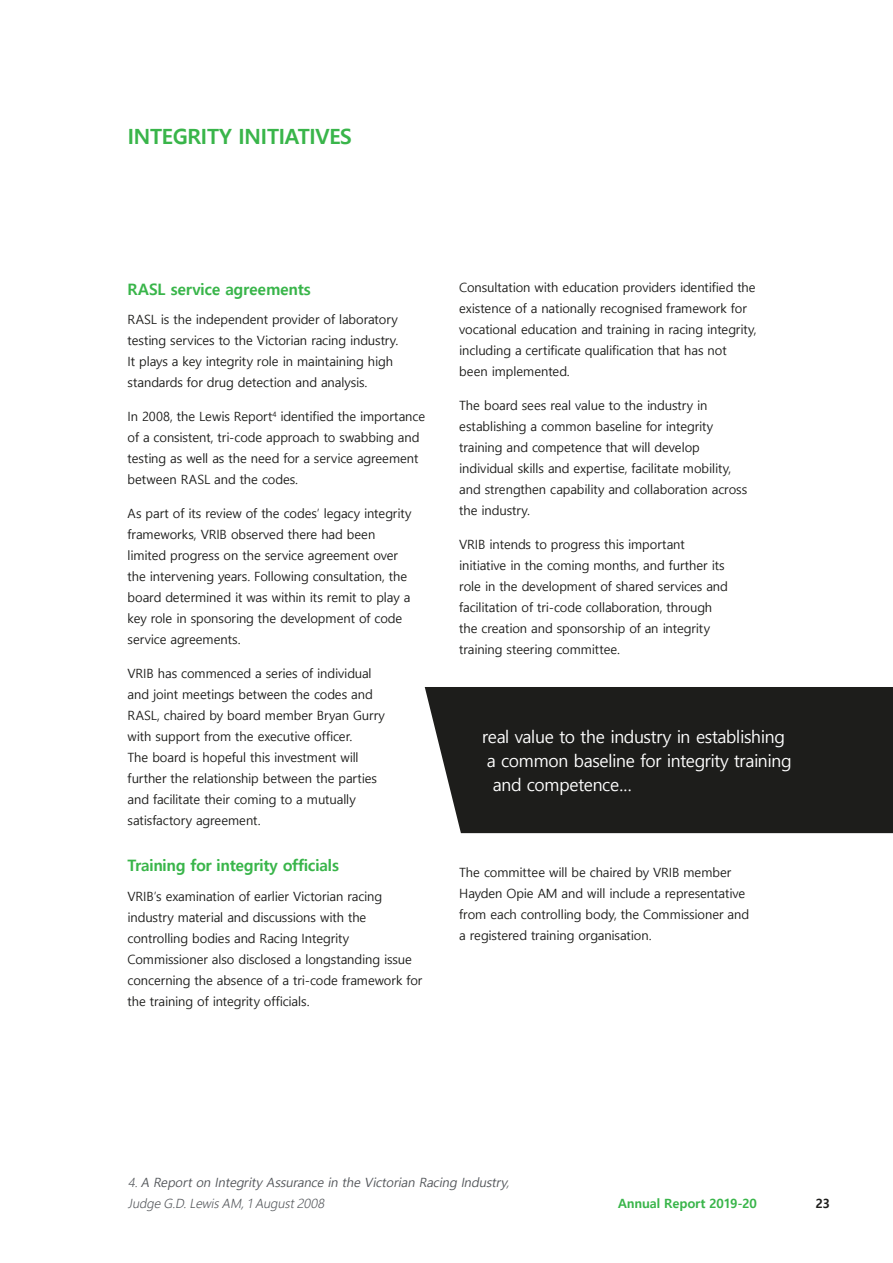
<style>
.page{position:relative;width:893px;height:1263px;background:#fff}
.page>*{position:absolute;margin:0;border:0;box-sizing:border-box;transform-origin:0 0}
.t1{font:700 21px "Malgun Gothic";letter-spacing:-.02em;color:#39b54a}
.t2{font:17.25px "Malgun Gothic";letter-spacing:-.02em;color:#fff}
.t3{font:700 15.75px "Malgun Gothic";letter-spacing:-.015em;color:#39b54a}
.t4{font:12.75px/21px "Malgun Gothic";letter-spacing:-.01em;color:#1d1d1b}
.t5{font:italic 12.75px/21px "Malgun Gothic";color:#53565a}
.t6{font:700 12.75px "Malgun Gothic";letter-spacing:-.005em;color:#39b54a}
.t7{font:700 12.75px "Malgun Gothic";color:#1d1d1b}
.s1{font-weight:300}
</style>
<div class="page">
<div style="left:425px;top:687px;width:468px;height:146px;background:#1d1d1b"></div>
<h1 class="t1" style="left:128px;top:123px;width:226px">INTEGRITY INITIATIVES</h1>
<p class="t3" style="left:128px;top:280px;width:185px">RASL service agreements</p>
<p class="t4" style="left:128px;top:309px;width:272px">RASL is the independent provider of laboratory testing services to the Victorian racing industry.<br>It plays a key integrity role in maintaining high standards for drug detection and analysis.</p>
<p class="t4" style="left:128px;top:406px;width:299px">In 2008, the Lewis Report<sup>4</sup> identified the importance of a consistent, tri-code approach to swabbing and testing as well as the need for a service agreement between RASL and the codes.</p>
<p class="t4" style="left:128px;top:503px;width:285px">As part of its review of the codes’ legacy integrity frameworks, VRIB observed there had been limited progress on the service agreement over the intervening years. Following consultation, the board determined it was within its remit to play a key role in sponsoring the development of code service agreements.</p>
<p class="t4" style="left:128px;top:663px;width:259px">VRIB has commenced a series of individual and joint meetings between the codes and RASL, chaired by board member Bryan Gurry with support from the executive officer.<br>The board is hopeful this investment will further the relationship between the parties and facilitate their coming to a mutually satisfactory agreement.</p>
<p class="t3" style="left:128px;top:856px;width:213px">Training for integrity officials</p>
<p class="t4" style="left:128px;top:886px;width:296px">VRIB’s examination of earlier Victorian racing industry material and discussions with the controlling bodies and Racing Integrity Commissioner also disclosed a longstanding issue concerning the absence of a tri-code framework for the training of integrity officials.</p>
<p class="t4" style="left:459px;top:278px;width:299px">Consultation with education providers identified the existence of a nationally recognised framework for vocational education and training in racing integrity, including a certificate qualification that has not been implemented.</p>
<p class="t4" style="left:459px;top:395px;width:290px">The board sees real value to the industry in establishing a common baseline for integrity training and competence that will develop individual skills and expertise, facilitate mobility, and strengthen capability and collaboration across the industry.</p>
<p class="t4" style="left:459px;top:534px;width:270px">VRIB intends to progress this important initiative in the coming months, and further its role in the development of shared services and facilitation of tri-code collaboration, through the creation and sponsorship of an integrity training steering committee.</p>
<h2 class="t2" style="left:482px;top:726px;width:304px">real value to the industry in establishing</h2>
<h2 class="t2" style="left:487px;top:750px;width:306px">a common baseline for integrity training</h2>
<h2 class="t2" style="left:493px;top:774px;width:140px">and competence…</h2>
<p class="t4" style="left:459px;top:862px;width:291px">The committee will be chaired by VRIB member Hayden Opie AM and will include a representative from each controlling body, the Commissioner and a registered training organisation.</p>
<p class="t5" style="left:128px;top:1172px;width:386px"><span class="s1">4.</span>A Report on Integrity Assurance in the Victorian Racing Industry<span class="s1">,<br>Judge G.D.LewisAM,1August2008</span></p>
<p class="t6" style="left:618px;top:1195px;width:140px">Annual Report 2019-20</p>
<p class="t7" style="left:815px;top:1195px;width:16px">23</p>
</div>
